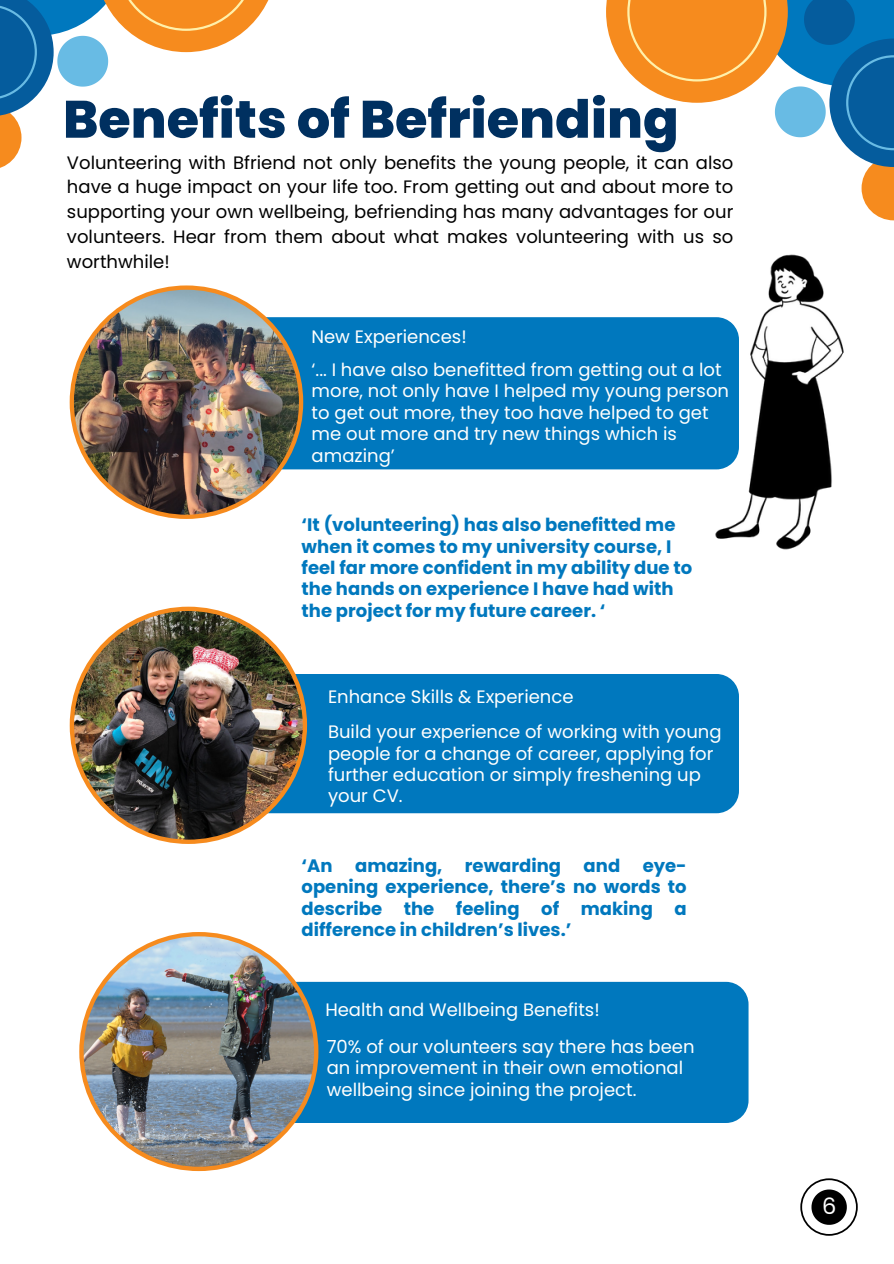
<style>
.page{position:relative;width:894px;height:1264px;background:#fff}
.page>*{position:absolute;margin:0;border:0;box-sizing:border-box;transform-origin:0 0}
.t1{font:800 52.5px "Poppins";color:#003060}
.t2{font:22.5px "Poppins";color:#fff}
.t3{font:18px/21.3px "Poppins";color:#fffffe}
.t4{font:700 18px/21.3px "Poppins";color:#0078be;text-align:justify}
.t5{font:18px/24.8px "Poppins";color:#000;text-align:justify}
</style>
<div class="page">
<svg style="left:800px;top:1178px;width:57px;height:57px"></svg>
<svg style="left:606px;top:0;width:287px;height:220px"></svg>
<svg style="left:0;top:0;width:269px;height:168px"></svg>
<div style="left:303px;top:317px;width:410px;height:152px;background:#0078be"></div>
<img style="left:70px;top:285px;width:233px;height:234px">
<div style="left:258px;top:981px;width:490px;height:141px;background:#0078be;border-radius:22px"></div>
<img style="left:79px;top:932px;width:239px;height:239px">
<div style="left:241px;top:674px;width:497px;height:139px;background:#0078be;border-radius:23px"></div>
<img style="left:70px;top:606px;width:237px;height:238px">
<img style="left:713px;top:254px;width:131px;height:296px">
<p class="t1" style="left:63px;top:83px;width:617px">Benefits of Befriending</p>
<h2 class="t5" style="left:67px;top:150px;width:667px">Volunteering with Bfriend not only benefits the young people, it can also have a huge impact on your life too. From getting out and about more to supporting your own wellbeing, befriending has many advantages for our volunteers. Hear from them about what makes volunteering with us so worthwhile!</h2>
<p class="t3" style="left:311px;top:325px;width:157px">New Experiences!</p>
<p class="t2" style="left:234px;top:345px;width:209px">THE BEST THING IS...</p>
<p class="t3" style="left:311px;top:359px;width:419px">‘... I have also benefitted from getting out a lot more, not only have I helped my young person to get out more, they too have helped to get me out more and try new things which is amazing’</p>
<p class="t4" style="left:301px;top:514px;width:392px;text-align:left">‘It (volunteering) has also benefitted me when it comes to my university course, I feel far more confident in my ability due to the hands on experience I have had with the project for my future career. ‘</p>
<p class="t3" style="left:328px;top:686px;width:247px">Enhance Skills &amp; Experience</p>
<p class="t3" style="left:328px;top:721px;width:395px">Build your experience of working with young people for a change of career, applying for further education or simply freshening up your CV.</p>
<p class="t4" style="left:301px;top:854px;width:386px">‘An amazing, rewarding and eye&shy;opening experience, there’s no words to describe the feeling of making a difference in children’s lives.’</p>
<h3 class="t3" style="left:325px;top:999px;width:276px">Health and Wellbeing Benefits!</h3>
<h3 class="t3" style="left:327px;top:1036px;width:369px">70% of our volunteers say there has been an improvement in their own emotional wellbeing since joining the project.</h3>
<p class="t2" style="left:821px;top:1190px;width:16px">6</p>
</div>
